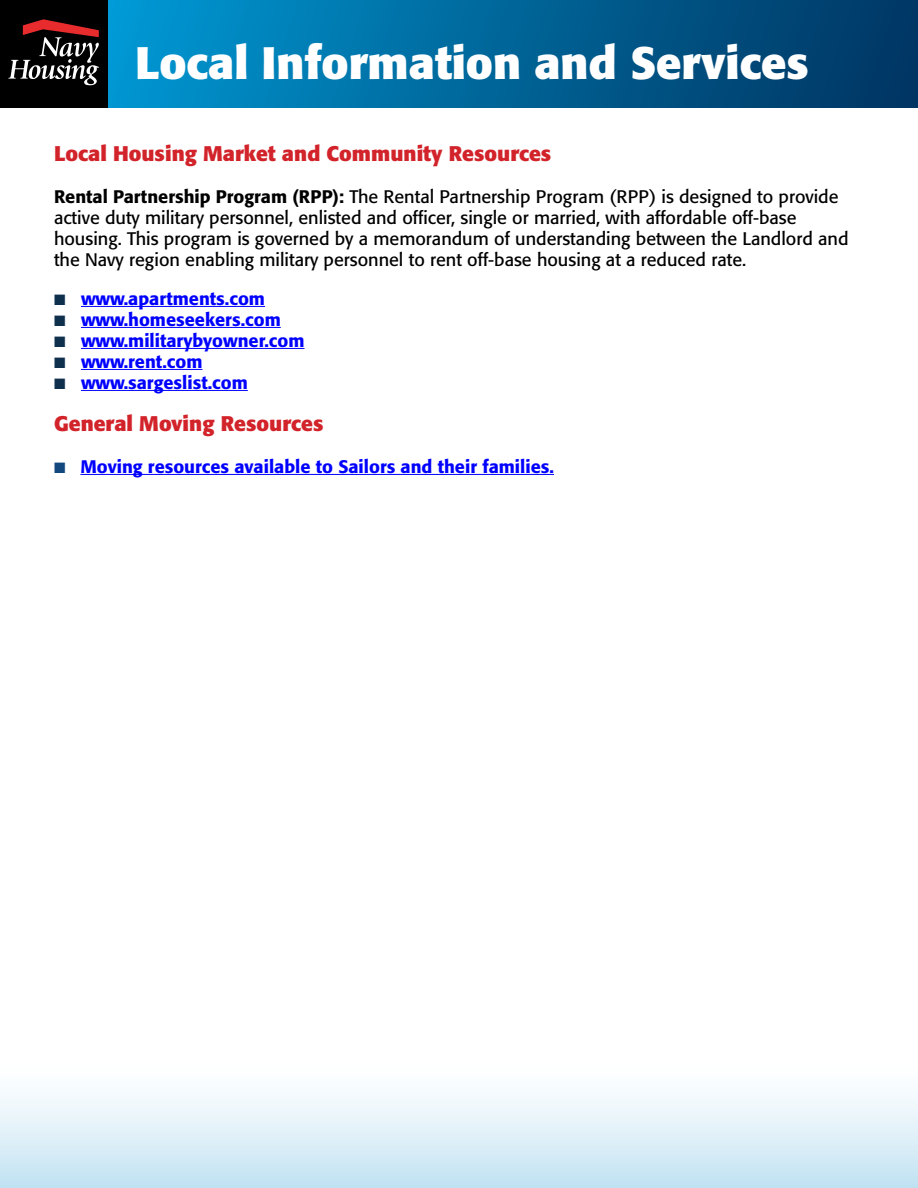
<style>
.page{position:relative;width:918px;height:1188px;background:#fff}
.page>*{position:absolute;margin:0;border:0;box-sizing:border-box;transform-origin:0 0}
.t1{font:700 45px "Formata";color:#fff}
.t2{font:700 21px "Formata";color:#d2232a}
.t3{font:18px/21px "Formata";color:#000}
.t4{font:500 18px "Formata";color:#00f}
.s1{font-weight:500}
.s2{color:#0f304d}
.s3{color:#13487e}
</style>
<div class="page">
<svg style="left:108px;top:0;width:810px;height:108px;background:#006598"></svg>
<div style="left:1px;top:1062px;width:916px;height:126px;background:linear-gradient(to bottom,#fff,#c4e3f3)"></div>
<div style="left:0;top:0;width:108px;height:108px;background:#000"></div>
<svg style="left:8px;top:19px;width:91px;height:66px"></svg>
<hr style="left:81px;top:306px;width:184px;height:1px;background:#00f">
<hr style="left:81px;top:327px;width:200px;height:1px;background:#00f">
<hr style="left:81px;top:348px;width:223px;height:1px;background:#00f">
<hr style="left:81px;top:369px;width:121px;height:1px;background:#00f">
<hr style="left:81px;top:390px;width:167px;height:1px;background:#00f">
<hr style="left:80px;top:474px;width:474px;height:1px;background:#00f">
<h1 class="t1" style="left:135px;top:35px;width:676px">Local Information and Services</h1>
<p class="t2" style="left:54px;top:140px;width:499px">Local Housing Market and Community Resources</p>
<p class="t3" style="left:54px;top:186px;width:796px"><span class="s1">Rental Partnership Program (RPP):</span> The Rental Partnership Program (RPP) is designed to provide active duty military personnel, enlisted and officer, single or married, with affordable off-base housing. This program is governed by a memorandum of understanding between the Landlord and the Navy region enabling military personnel to rent off-base housing at a reduced rate.</p>
<p class="t4" style="left:54px;top:287px;width:213px"><span class="s2">■</span> www.apartments.com</p>
<p class="t4" style="left:54px;top:308px;width:228px"><span class="s2">■</span> www.homeseekers.com</p>
<p class="t4" style="left:54px;top:329px;width:252px"><span class="s2">■</span> www.militarybyowner.com</p>
<p class="t4" style="left:54px;top:350px;width:150px"><span class="s2">■</span> www.rent.com</p>
<p class="t4" style="left:54px;top:371px;width:195px"><span class="s2">■</span> www.sargeslist.com</p>
<p class="t2" style="left:54px;top:410px;width:271px">General Moving Resources</p>
<p class="t4" style="left:54px;top:455px;width:501px"><span class="s3">■</span> Moving resources available to Sailors and their families.</p>
</div>
